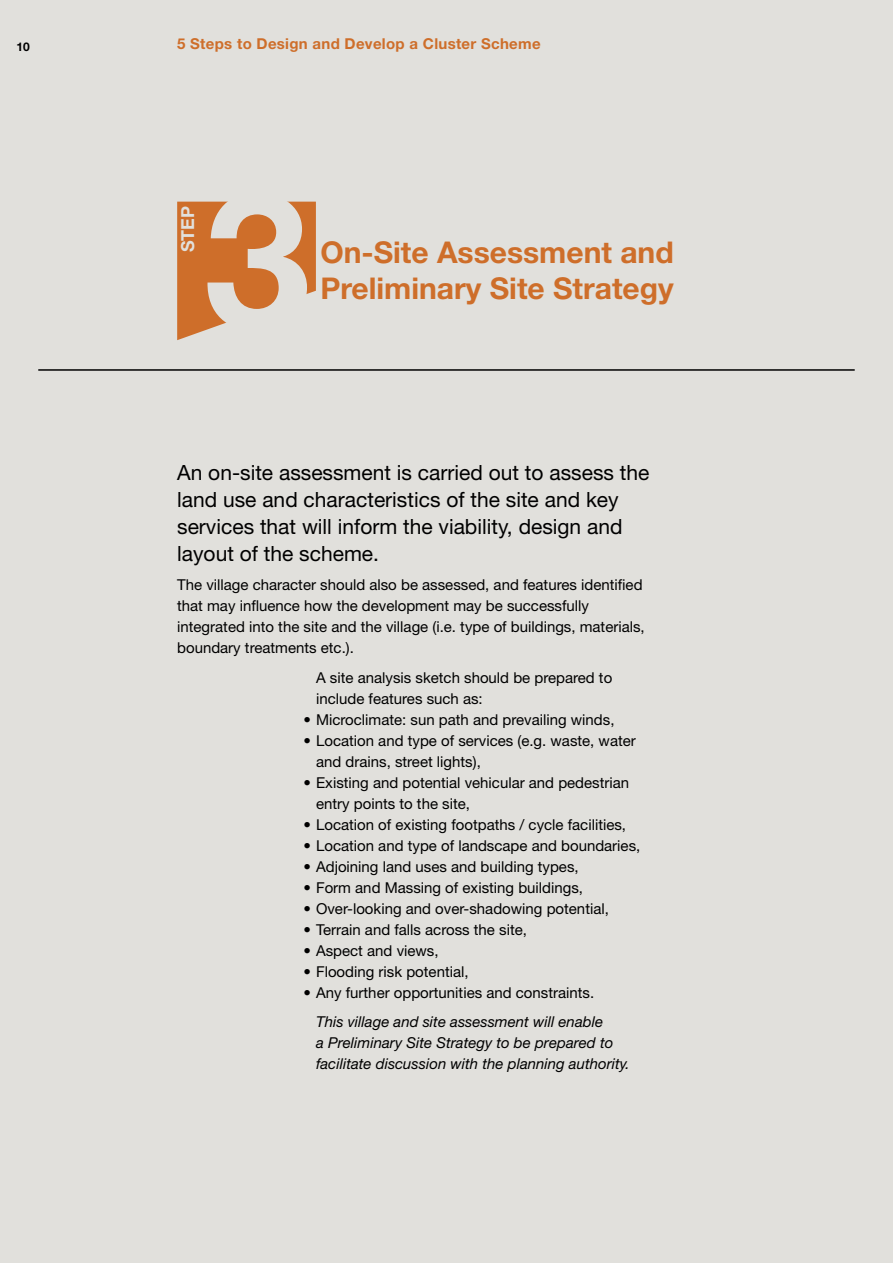
<style>
.page{position:relative;width:893px;height:1263px;background:#e1e0dc}
.page>*{position:absolute;margin:0;border:0;box-sizing:border-box;transform-origin:0 0}
.t1{font:700 191.4px "Helvetica Neue LT Std";color:#e1e0dc}
.t2{font:700 30px/36px "Helvetica Neue LT Std";color:#ce6e2a}
.t3{font:21px/27px "Helvetica Neue LT Std";color:#000}
.t4{font:700 18px "Helvetica Neue LT Std";color:#e1e0dc}
.t5{font:15px/21px "Helvetica Neue LT Std";color:#000}
.t6{font:italic 15px/21px "Helvetica Neue LT Std";color:#000}
.t7{font:700 15px "Helvetica Neue LT Std";letter-spacing:.02em;color:#ce6e2a}
.t8{font:700 12px "Helvetica Neue LT Std";color:#000}
</style>
<div class="page">
<hr style="left:38px;top:369px;width:817px;height:2px;background:#000">
<svg style="left:177px;top:202px;width:139px;height:138px"></svg>
<p class="t8" style="left:16px;top:39px;width:15px">10</p>
<p class="t7" style="left:177px;top:34px;width:365px">5 Steps to Design and Develop a Cluster Scheme</p>
<p class="t4" style="left:177px;top:252px;width:48px;rotate:-90deg">STEP</p>
<h1 class="t1" style="left:204px;top:142px;width:108px">3</h1>
<h2 class="t2" style="left:320px;top:234px;width:355px">On-Site Assessment and<br>Preliminary Site Strategy</h2>
<h3 class="t3" style="left:177px;top:458px;width:474px">An on-site assessment is carried out to assess the land use and characteristics of the site and key services that will inform the viability, design and layout of the scheme.</h3>
<p class="t5" style="left:177px;top:574px;width:469px">The village character should also be assessed, and features identified that may influence how the development may be successfully integrated into the site and the village (i.e. type of buildings, materials, boundary treatments etc.).</p>
<p class="t5" style="left:316px;top:666px;width:298px">A site analysis sketch should be prepared to include features such as:</p>
<p class="t5" style="left:303px;top:708px;width:313px">• Microclimate: sun path and prevailing winds,</p>
<p class="t5" style="left:316px;top:729px;width:321px;text-indent:-13px">• Location and type of services (e.g. waste, water and drains, street lights),</p>
<p class="t5" style="left:316px;top:771px;width:315px;text-indent:-13px">• Existing and potential vehicular and pedestrian entry points to the site,</p>
<p class="t5" style="left:303px;top:813px;width:324px">• Location of existing footpaths / cycle facilities,</p>
<p class="t5" style="left:303px;top:834px;width:339px">• Location and type of landscape and boundaries,</p>
<p class="t5" style="left:303px;top:855px;width:277px">• Adjoining land uses and building types,</p>
<p class="t5" style="left:303px;top:876px;width:281px">• Form and Massing of existing buildings,</p>
<p class="t5" style="left:303px;top:897px;width:307px">• Over-looking and over-shadowing potential,</p>
<p class="t5" style="left:303px;top:918px;width:225px">• Terrain and falls across the site,</p>
<p class="t5" style="left:303px;top:939px;width:137px">• Aspect and views,</p>
<p class="t5" style="left:303px;top:960px;width:167px">• Flooding risk potential,</p>
<p class="t5" style="left:303px;top:981px;width:292px">• Any further opportunities and constraints.</p>
<p class="t6" style="left:316px;top:1011px;width:315px">This village and site assessment will enable<br>a Preliminary Site Strategy to be prepared to facilitate discussion with the planning authority.</p>
</div>
